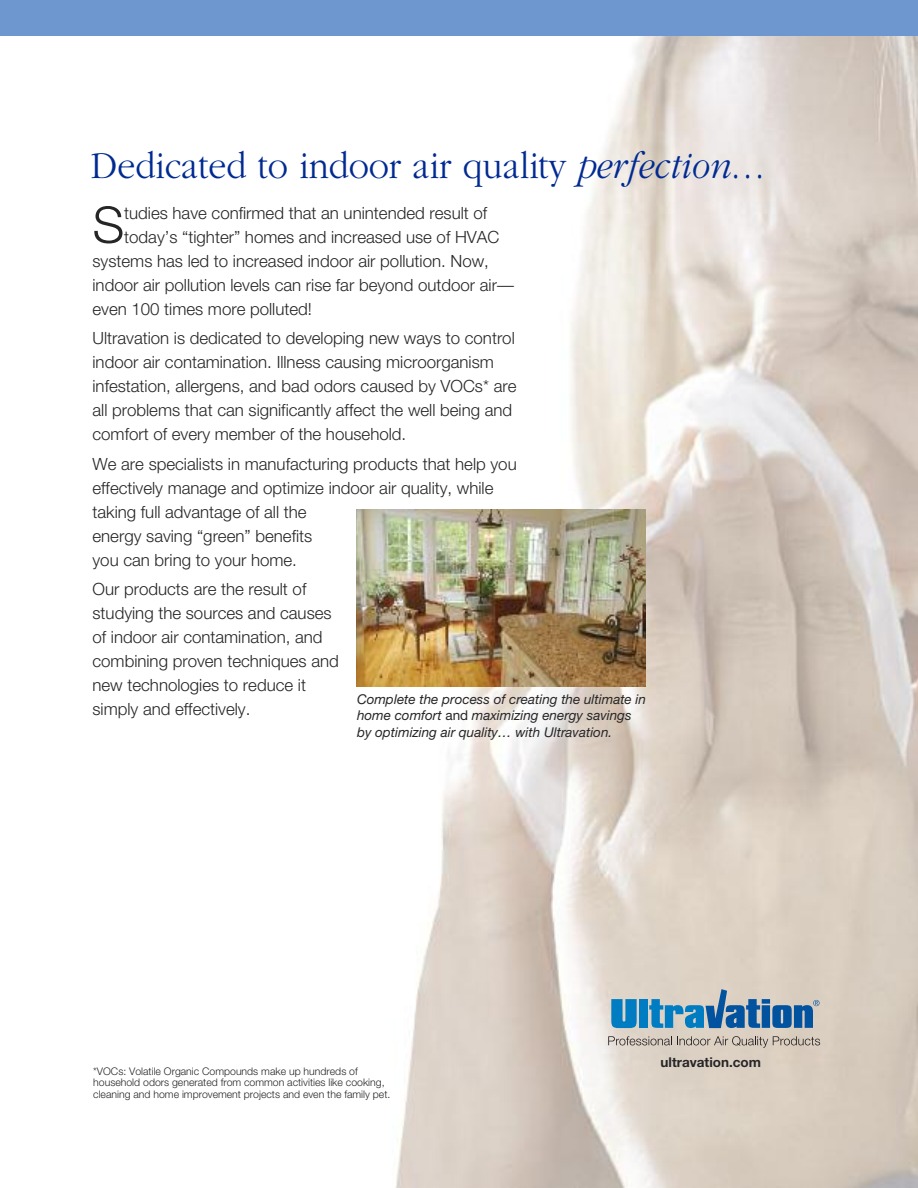
<style>
.page{position:relative;width:918px;height:1188px;background:#fff}
.page>*{position:absolute;margin:0;border:0;box-sizing:border-box;transform-origin:0 0}
.t1{font:300 50.4px "Helvetica ISVT";color:#272627}
.t2{font:300 39px "Garamond";color:#002a92;scale:.92 1}
.t3{font:300 16.8px/24px "Helvetica ISVT";color:#272627}
.t4{font:italic 13.5px/16.2px "Helvetica ISVT";color:#272627}
.t5{font:700 13.5px "Helvetica ISVT";color:#272627}
.t6{font:300 10.5px/11.2px "Helvetica ISVT";color:#272627}
.s1{font-style:italic}
.s2{font-style:normal}
</style>
<div class="page">
<img style="left:369px;top:35px;width:549px;height:1153px">
<svg style="left:608px;top:1036px;width:212px;height:12px;background:#bcb2a7"></svg>
<svg style="left:611px;top:999px;width:26px;height:29px"></svg>
<div style="left:639px;top:999px;width:9px;height:29px;background:#007cc2"></div>
<svg style="left:649px;top:989px;width:171px;height:39px;background:#799db7"></svg>
<img style="left:356px;top:510px;width:290px;height:176px">
<div style="left:0;top:0;width:918px;height:35px;background:#6e97cf"></div>
<h2 class="t2" style="left:91px;top:141px;width:735px">Dedicated to indoor air quality <span class="s1">perfection</span>…</h2>
<h1 class="t1" style="left:93px;top:207px;width:33px">S</h1>
<p class="t3" style="left:124px;top:202px;width:365px">tudies have confirmed that an unintended result of</p>
<p class="t3" style="left:124px;top:226px;width:377px">today’s “tighter” homes and increased use of HVAC</p>
<p class="t3" style="left:93px;top:250px;width:398px">systems has led to increased indoor air pollution. Now,</p>
<p class="t3" style="left:93px;top:274px;width:423px">indoor air pollution levels can rise far beyond outdoor air—</p>
<p class="t3" style="left:93px;top:298px;width:221px">even 100 times more polluted!</p>
<p class="t3" style="left:93px;top:328px;width:425px">Ultravation is dedicated to developing new ways to control indoor air contamination. Illness causing microorganism infestation, allergens, and bad odors caused by VOCs* are all problems that can significantly affect the well being and comfort of every member of the household.</p>
<p class="t3" style="left:93px;top:453px;width:426px">We are specialists in manufacturing products that help you effectively manage and optimize indoor air quality, while taking full advantage of all the<br>energy saving “green” benefits<br>you can bring to your home.</p>
<p class="t3" style="left:93px;top:579px;width:248px">Our products are the result of studying the sources and causes of indoor air contamination, and combining proven techniques and new technologies to reduce it simply and effectively.</p>
<p class="t4" style="left:357px;top:693px;width:291px">Complete the process of creating the ultimate in home comfort <span class="s2">and</span> maximizing energy savings by optimizing air quality… with Ultravation.</p>
<p class="t6" style="left:93px;top:1067px;width:299px">*VOCs: Volatile Organic Compounds make up hundreds of household odors generated from common activities like cooking, cleaning and home improvement projects and even the family pet.</p>
<p class="t5" style="left:661px;top:1058px;width:102px">ultravation.com</p>
</div>
